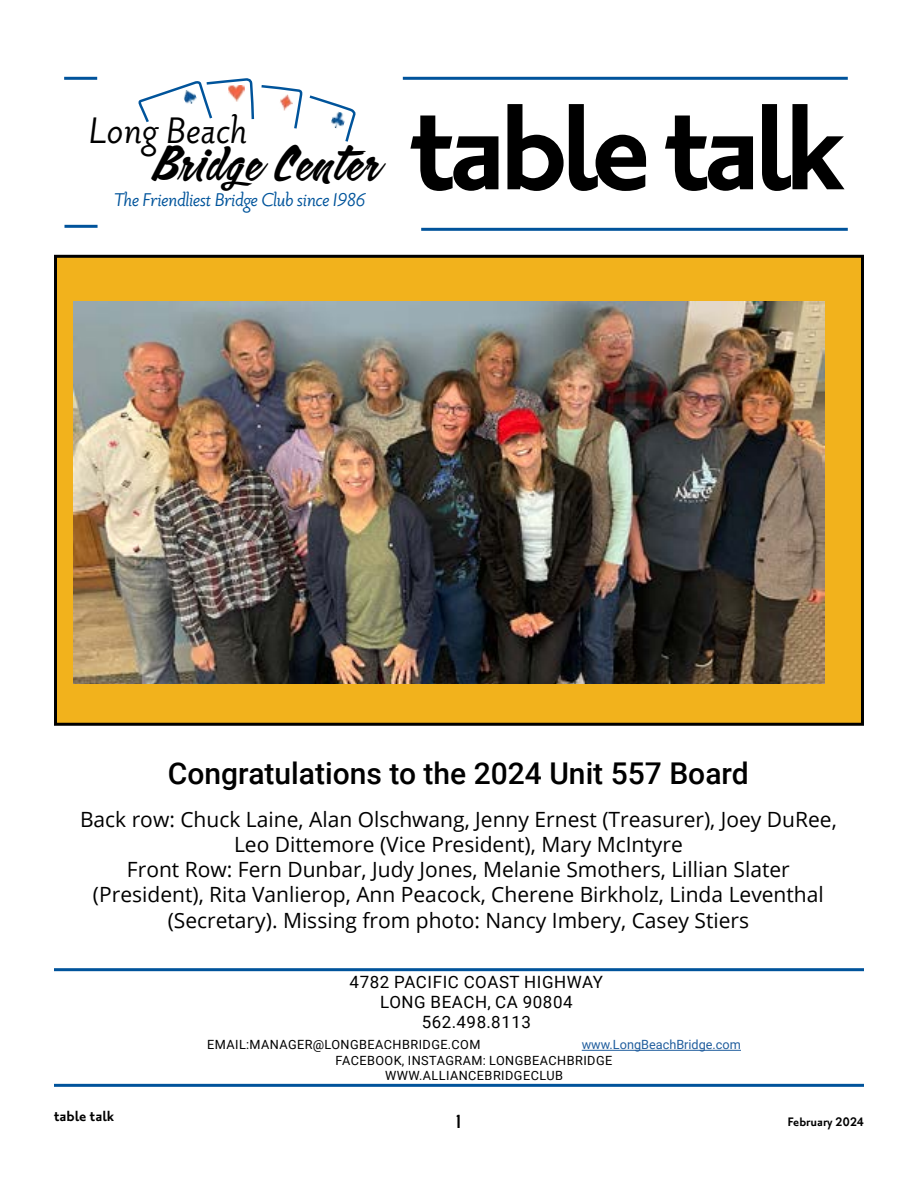
<style>
.page{position:relative;width:918px;height:1188px;background:#fff}
.page>*{position:absolute;margin:0;border:0;box-sizing:border-box;transform-origin:0 0}
.t1{font:700 150px "Priori Sans OT";letter-spacing:-.05em;color:#000}
.t2{font:45px "Calgary Script OT";letter-spacing:.05em;color:#000}
.t3{font:italic 45px "Priori Sans OT";letter-spacing:-.005em;color:#000}
.t4{font:500 30px "Roboto";color:#000}
.t5{font:italic 22.5px "Priori Sans OT";letter-spacing:-.025em;color:#00549b}
.t6{font:21px/25.2px "Open Sans";color:#000;text-align:center}
.t7{font:700 18px "Priori Sans OT";color:#000}
.t8{font:18px "Autogate Sans";color:#000}
.t9{font:16.95px/20.2px "Roboto";letter-spacing:.035em;color:#000;text-align:center}
.t10{font:700 15px "Priori Sans OT";color:#000}
.t11{font:12.75px/15.3px "Roboto";letter-spacing:.035em;color:#000;text-align:center}
.t12{font:12.75px "Roboto";color:#215e9e}
</style>
<div class="page">
<hr style="left:421px;top:228px;width:427px;height:3px;background:#00539b">
<hr style="left:403px;top:77px;width:445px;height:3px;background:#00539b">
<hr style="left:64px;top:77px;width:33px;height:3px;background:#00539b">
<hr style="left:54px;top:968px;width:810px;height:3px;background:#00539b">
<hr style="left:54px;top:1084px;width:810px;height:3px;background:#00539b">
<svg style="left:138px;top:78px;width:218px;height:64px"></svg>
<hr style="left:64px;top:225px;width:34px;height:3px;background:#00539b">
<hr style="left:582px;top:1050px;width:159px;height:1px;background:#215e9e">
<div style="left:56px;top:256px;width:806px;height:468px;background:#f2b21c"></div>
<div style="left:54px;top:255px;width:810px;height:471px;border:3px solid #000"></div>
<img style="left:74px;top:302px;width:750px;height:381px">
<h2 class="t3" style="left:89px;top:107px;width:161px">Long Beach</h2>
<h2 class="t2" style="left:152px;top:134px;width:228px">Bridge Center</h2>
<p class="t5" style="left:114px;top:188px;width:254px">The Friendliest Bridge Club since 1986</p>
<h1 class="t1" style="left:411px;top:68px;width:436px">table talk</h1>
<h3 class="t4" style="left:168px;top:752px;width:582px">Congratulations to the 2024 Unit 557 Board</h3>
<p class="t6" style="left:80px;top:806px;width:758px">Back row: Chuck Laine, Alan Olschwang, Jenny Ernest (Treasurer), Joey DuRee, Leo Dittemore (Vice President), Mary McIntyre<br>Front Row: Fern Dunbar, Judy Jones, Melanie Smothers, Lillian Slater (President), Rita Vanlierop, Ann Peacock, Cherene Birkholz, Linda Leventhal (Secretary). Missing from photo: Nancy Imbery, Casey Stiers</p>
<p class="t9" style="left:350px;top:971px;width:255px">4782 PACIFIC COAST HIGHWAY<br>LONG BEACH, CA 90804<br>562.498.8113</p>
<p class="t7" style="left:54px;top:1106px;width:62px">table talk</p>
<p class="t11" style="left:207px;top:1037px;width:275px">EMAIL:MANAGER@LONGBEACHBRIDGE.COM</p>
<p class="t12" style="left:582px;top:1036px;width:161px">www.LongBeachBridge.com</p>
<p class="t11" style="left:336px;top:1052px;width:278px">FACEBOOK, INSTAGRAM: LONGBEACHBRIDGE<br>WWW.ALLIANCEBRIDGECLUB</p>
<p class="t8" style="left:457px;top:1111px;width:6px">1</p>
<p class="t10" style="left:787px;top:1113px;width:78px">February 2024</p>
</div>
